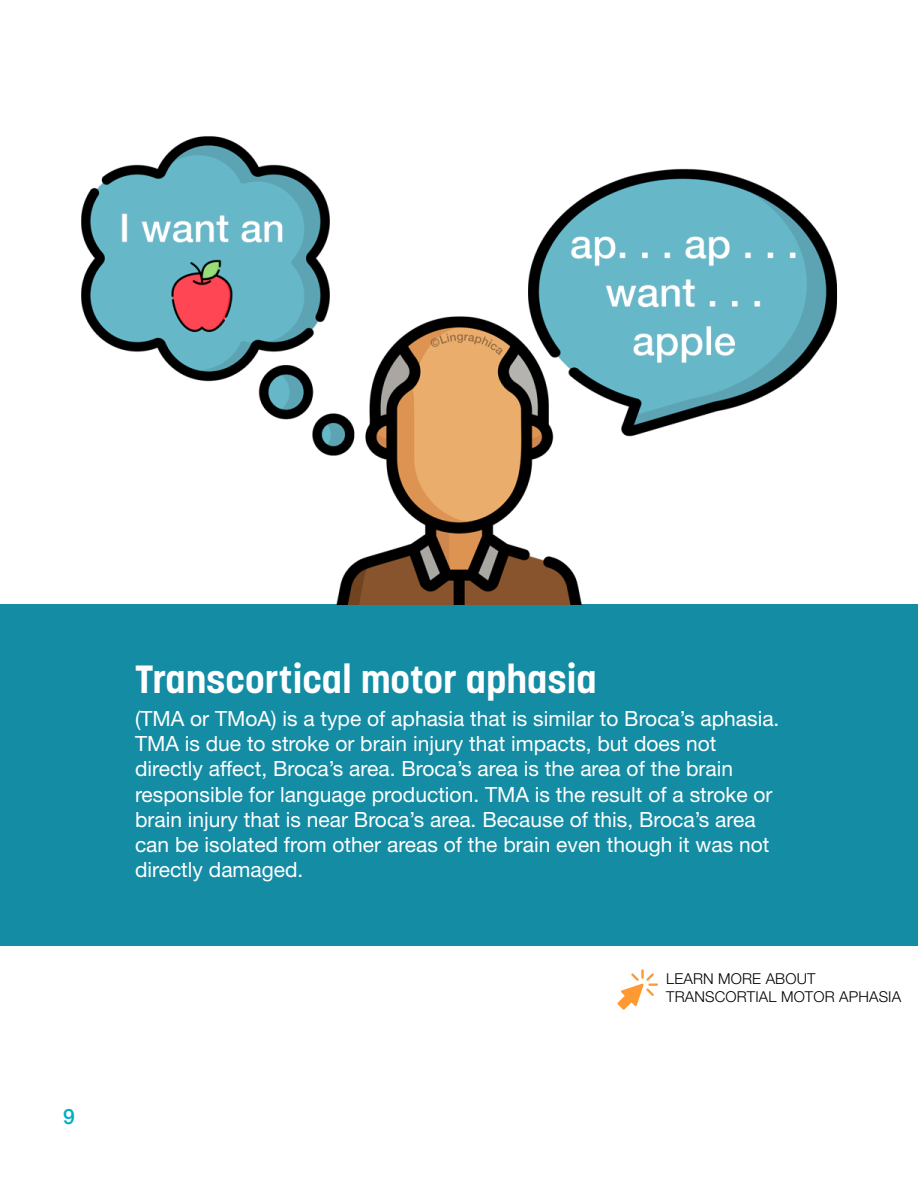
<style>
.page{position:relative;width:918px;height:1188px;background:#fff}
.page>*{position:absolute;margin:0;border:0;box-sizing:border-box;transform-origin:0 0}
.t1{font:700 39px "Korolev";color:#fff}
.Neue_LT_Std_Roman{font:21px/25.2px "Helvetica Neue LT Std";color:#fff}
.t2{font:500 21px "Helvetica Neue";color:#00adc6}
.t3{font:300 15px "Helvetica Neue LT Std";letter-spacing:.01em;color:#000}
</style>
<div class="page">
<div style="left:1px;top:604px;width:917px;height:341px;background:#148ca4"></div>
<img style="left:81px;top:136px;width:757px;height:468px">
<svg style="left:617px;top:969px;width:41px;height:41px"></svg>
<p class="t2" style="left:63px;top:1100px;width:13px">9</p>
<p class="t1" style="left:135px;top:655px;width:463px">Transcortical motor aphasia</p>
<p class="Neue_LT_Std_Roman" style="left:135px;top:706px;width:646px">(TMA or TMoA) is a type of aphasia that is similar to Broca’s aphasia.<br>TMA is due to stroke or brain injury that impacts, but does not directly affect, Broca’s area. Broca’s area is the area of the brain responsible for language production. TMA is the result of a stroke or brain injury that is near Broca’s area. Because of this, Broca’s area can be isolated from other areas of the brain even though it was not directly damaged.</p>
<p class="t3" style="left:666px;top:969px;width:151px">LEARN MORE ABOUT</p>
<p class="t3" style="left:666px;top:987px;width:237px">TRANSCORTIAL MOTOR APHASIA</p>
</div>
